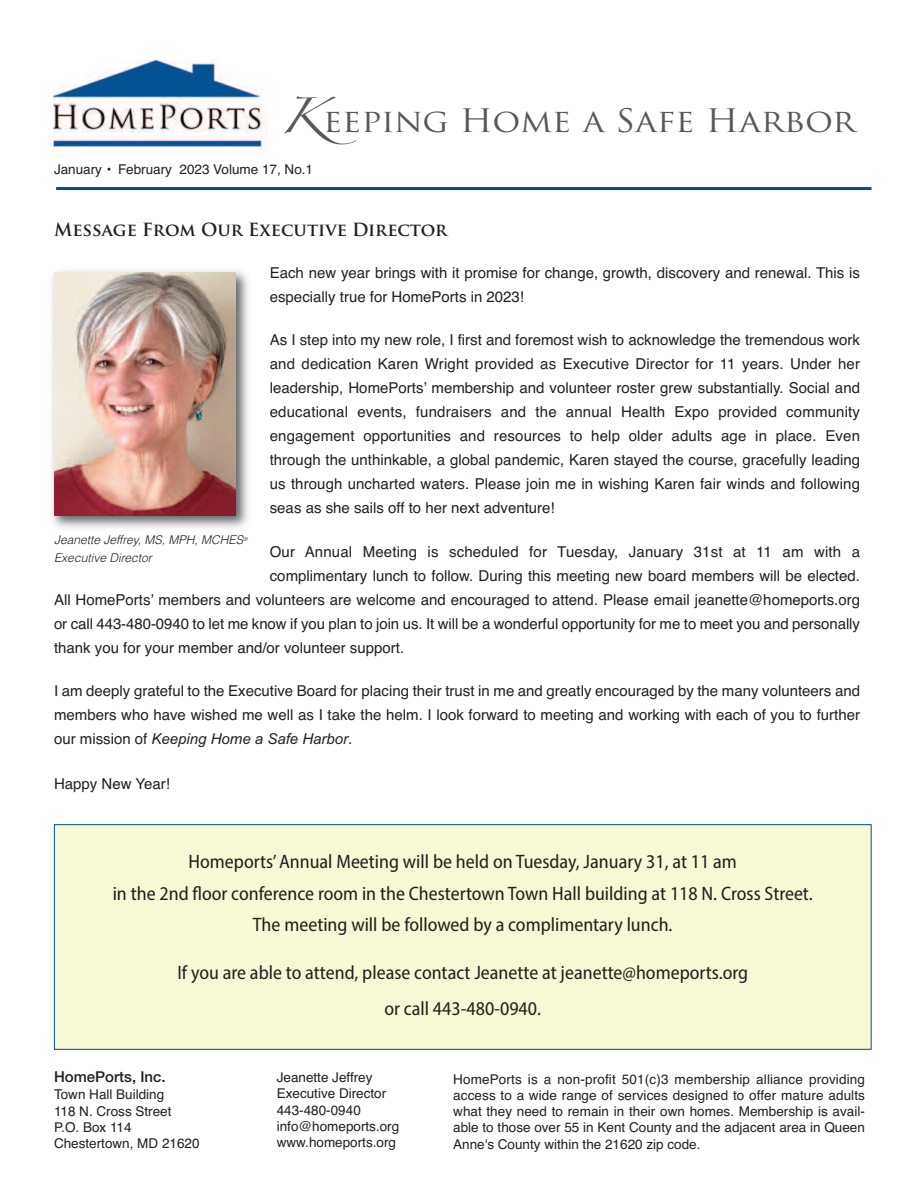
<style>
.page{position:relative;width:918px;height:1188px;background:#fff}
.page>*{position:absolute;margin:0;border:0;box-sizing:border-box;transform-origin:0 0}
.t1{font:31.5px "Trajan Pro";color:#57585a;scale:1.1 1}
.t2{font:semi-condensed 19.5px/31.5px "Myriad Pro";color:#231f20;text-align:center}
.t3{font:700 17.7px "Trajan Pro";color:#231f20}
.t4{font:15px/24px "Helvetica";color:#231f20}
.t5{font:italic 15px "Arial";color:#231f20}
.t6{font:500 15px "Helvetica Neue";color:#231f20}
.t7{font:13.5px/16.2px "Helvetica";color:#231f20}
.t8{font:italic 300 12px "Helvetica";color:#231f20}
.t9{font:italic 300 5.4px "Helvetica";color:#231f20}
.s1{font-family:"Zapfino"}
.s2{font-family:"Helvetica";font-style:normal}
</style>
<div class="page">
<img style="left:53px;top:59px;width:214px;height:98px">
<hr style="left:56px;top:187px;width:816px;height:3px;background:#014d95">
<img style="left:52px;top:271px;width:196px;height:257px">
<img style="left:54px;top:273px;width:182px;height:242px">
<div style="left:55px;top:825px;width:816px;height:224px;background:#f7f8d4"></div>
<div style="left:54px;top:824px;width:818px;height:226px;border:1px solid #014d95"></div>
<h1 class="t1" style="left:280px;top:109px;width:525px"><span class="s1">K</span>eeping Home a Safe Harbor</h1>
<p class="t7" style="left:54px;top:161px;width:261px">January • February 2023 Volume 17, No.1</p>
<p class="t3" style="left:54px;top:223px;width:395px">Message From Our Executive Director</p>
<p class="t4" style="left:270px;top:261px;width:592px">Each new year brings with it promise for change, growth, discovery and renewal. This is especially true for HomePorts in 2023!</p>
<p class="t4" style="left:270px;top:328px;width:592px;text-align:justify">As I step into my new role, I first and foremost wish to acknowledge the tremendous work and dedication Karen Wright provided as Executive Director for 11 years. Under her leadership, HomePorts’ membership and volunteer roster grew substantially. Social and educational events, fundraisers and the annual Health Expo provided community engagement opportunities and resources to help older adults age in place. Even through the unthinkable, a global pandemic, Karen stayed the course, gracefully leading us through uncharted waters. Please join me in wishing Karen fair winds and following seas as she sails off to her next adventure!</p>
<p class="t4" style="left:270px;top:540px;width:592px">Our Annual Meeting is scheduled for Tuesday, January 31st at 11 am with a</p>
<p class="t4" style="left:270px;top:564px;width:592px">complimentary lunch to follow. During this meeting new board members will be elected.</p>
<p class="t4" style="left:54px;top:588px;width:808px">All HomePorts’ members and volunteers are welcome and encouraged to attend. Please email jeanette@homeports.org</p>
<p class="t4" style="left:54px;top:612px;width:808px">or call 443-480-0940 to let me know if you plan to join us. It will be a wonderful opportunity for me to meet you and personally</p>
<p class="t4" style="left:54px;top:636px;width:352px">thank you for your member and/or volunteer support.</p>
<p class="t4" style="left:54px;top:679px;width:808px">I am deeply grateful to the Executive Board for placing their trust in me and greatly encouraged by the many volunteers and members who have wished me well as I take the helm. I look forward to meeting and working with each of you to further</p>
<p class="t5" style="left:54px;top:730px;width:300px"><span class="s2">our mission of</span> Keeping Home a Safe Harbor<span class="s2">.</span></p>
<p class="t4" style="left:54px;top:772px;width:117px">Happy New Year!</p>
<p class="t8" style="left:54px;top:531px;width:191px">Jeanette Jeffrey, MS, MPH, MCHES</p>
<p class="t9" style="left:243px;top:535px;width:6px">®</p>
<p class="t8" style="left:54px;top:549px;width:99px">Executive Director</p>
<h2 class="t2" style="left:113px;top:847px;width:702px">Homeports’Annual Meeting will be held on Tuesday, January 31, at 11 am<br>in the 2nd floor conference room in the Chestertown Town Hall building at 118 N. Cross Street.<br>The meeting will be followed by a complimentary lunch.</h2>
<h2 class="t2" style="left:177px;top:956px;width:572px;line-height:36px">If you are able to attend, please contact Jeanette at jeanette@homeports.org or call 443-480-0940.</h2>
<p class="t6" style="left:54px;top:1065px;width:113px">HomePorts, Inc.</p>
<p class="t7" style="left:54px;top:1087px;width:147px">Town Hall Building<br>118 N. Cross Street<br>P.O. Box 114<br>Chestertown, MD 21620</p>
<p class="t7" style="left:277px;top:1069px;width:124px">Jeanette Jeffrey<br>Executive Director<br>443-480-0940 info@homeports.org www.homeports.org</p>
<p class="t7" style="left:453px;top:1071px;width:413px;text-align:justify">HomePorts is a non-profit 501(c)3 membership alliance providing access to a wide range of services designed to offer mature adults what they need to remain in their own homes. Membership is avail&shy;able to those over 55 in Kent County and the adjacent area in Queen Anne's County within the 21620 zip code.</p>
</div>
